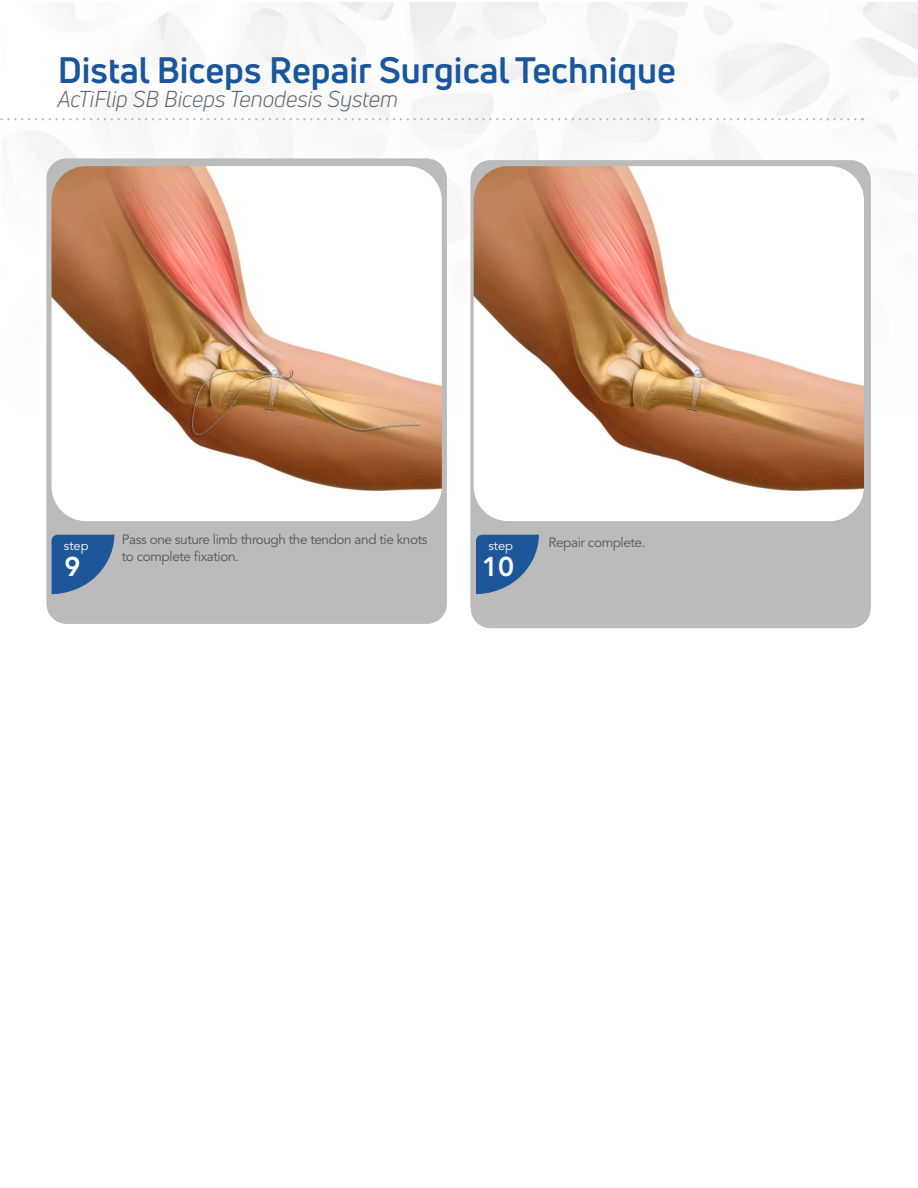
<style>
.page{position:relative;width:918px;height:1188px;background:#fff}
.page>*{position:absolute;margin:0;border:0;box-sizing:border-box;transform-origin:0 0}
.t1{font:700 36px "Uni Neue";color:#1a569c}
.t2{font:800 27px "Avenir LT Std";color:#fff}
.t3{font:italic 22.5px "Uni Neue";color:#5a6671}
.t4{font:13.5px/16.5px "Avenir LT Std";letter-spacing:-.03em;color:#53565a}
.t5{font:12.75px "Avenir LT Std";color:#fff}
</style>
<div class="page">
<div style="left:472px;top:162px;width:397px;height:462px;background:#babbba;border-radius:18px"></div>
<div style="left:48px;top:160px;width:397px;height:462px;background:#babbba;border-radius:18px"></div>
<div style="left:47px;top:159px;width:400px;height:465px;border:3px solid #babbba;border-radius:18px"></div>
<div style="left:471px;top:163px;width:400px;height:465px;border:3px solid #babbba;border-radius:18px"></div>
<svg style="left:0;top:118px;width:855px;height:2px"></svg>
<svg style="left:52px;top:535px;width:63px;height:60px"></svg>
<svg style="left:476px;top:535px;width:63px;height:60px"></svg>
<img style="left:52px;top:166px;width:390px;height:355px">
<img style="left:474px;top:166px;width:390px;height:355px">
<p class="t1" style="left:58px;top:47px;width:620px">Distal Biceps Repair Surgical Technique</p>
<p class="t3" style="left:58px;top:85px;width:342px">AcTiFlip SB Biceps Tenodesis System</p>
<p class="t5" style="left:64px;top:539px;width:26px">step</p>
<p class="t2" style="left:64px;top:550px;width:17px">9</p>
<p class="t4" style="left:122px;top:532px;width:307px">Pass one suture limb through the tendon and tie knots to complete fixation.</p>
<p class="t4" style="left:549px;top:534px;width:98px">Repair complete.</p>
<p class="t5" style="left:488px;top:539px;width:26px">step</p>
<p class="t2" style="left:482px;top:550px;width:33px">10</p>
</div>
